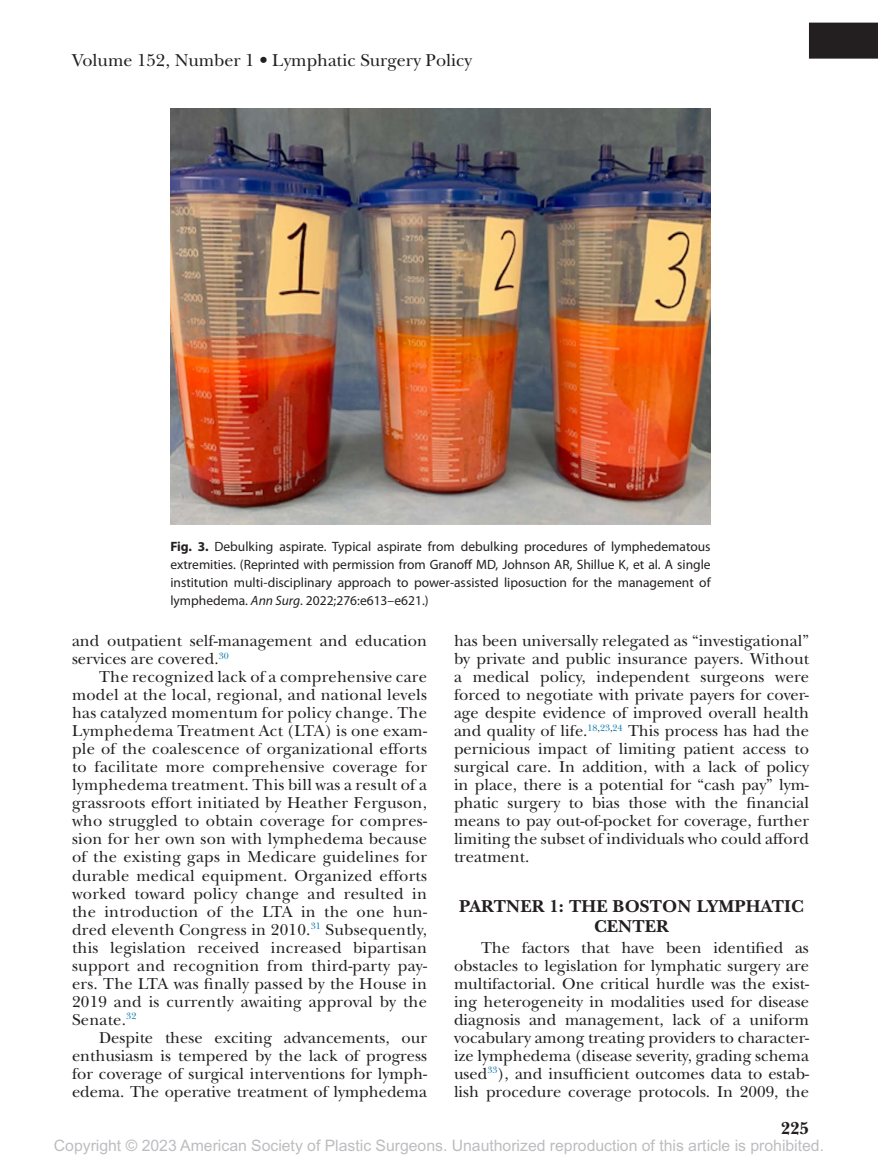
<style>
.page{position:relative;width:878px;height:1175px;background:#fff}
.page>*{position:absolute;margin:0;border:0;box-sizing:border-box;transform-origin:0 0}
.t1{font:18px "New Baskerville Std";color:#231f20}
.t2{font:700 18px/19.5px "New Baskerville Std";letter-spacing:.01em;color:#231f20;text-align:center}
.t3{font:16.5px/18px "New Baskerville Std";color:#231f20;text-align:justify}
.t4{font:15.75px "Arial MT Std";color:#bcbdc0}
.t5{font:13.5px/18px "Myriad Pro";color:#231f20;text-align:justify}
.s1{font-weight:700}
.s2{font-style:italic}
</style>
<div class="page">
<div style="left:808px;top:23px;width:70px;height:36px;background:#231f20"></div>
<img style="left:170px;top:108px;width:540px;height:416px">
<p class="t1" style="left:72px;top:50px;width:401px">Volume 152, Number 1 • Lymphatic Surgery Policy</p>
<p class="t5" style="left:170px;top:537px;width:542px"><span class="s1">Fig. 3.</span> Debulking aspirate. Typical aspirate from debulking procedures of lymphedematous extremities. (Reprinted with permission from Granoff MD, Johnson AR, Shillue K, et al. A single institution multi-disciplinary approach to power-assisted liposuction for the management of lymphedema. <span class="s2">Ann Surg</span>. 2022;276:e613–e621.)</p>
<p class="t3" style="left:72px;top:632px;width:356px">and outpatient self-management and education services are covered.<sup>30</sup></p>
<p class="t3" style="left:72px;top:668px;width:356px;text-indent:27px">The recognized lack of a comprehensive care model at the local, regional, and national levels has catalyzed momentum for policy change. The Lymphedema Treatment Act (LTA) is one exam&shy;ple of the coalescence of organizational efforts to facilitate more comprehensive coverage for lymphedema treatment. This bill was a result of a grassroots effort initiated by Heather Ferguson, who struggled to obtain coverage for compres&shy;sion for her own son with lymphedema because of the existing gaps in Medicare guidelines for durable medical equipment. Organized efforts worked toward policy change and resulted in the introduction of the LTA in the one hun&shy;dred eleventh Congress in 2010.<sup>31</sup> Subsequently, this legislation received increased bipartisan support and recognition from third-party pay&shy;ers. The LTA was finally passed by the House in 2019 and is currently awaiting approval by the Senate.<sup>32</sup></p>
<p class="t3" style="left:72px;top:1028px;width:356px;text-indent:27px">Despite these exciting advancements, our enthusiasm is tempered by the lack of progress for coverage of surgical interventions for lymph&shy;edema. The operative treatment of lymphedema</p>
<p class="t3" style="left:454px;top:632px;width:356px">has been universally relegated as “investigational” by private and public insurance payers. Without a medical policy, independent surgeons were forced to negotiate with private payers for cover&shy;age despite evidence of improved overall health and quality of life.<sup>18</sup><sup>,</sup><sup>23</sup><sup>,</sup><sup>24</sup> This process has had the pernicious impact of limiting patient access to surgical care. In addition, with a lack of policy in place, there is a potential for “cash pay” lym&shy;phatic surgery to bias those with the financial means to pay out-of-pocket for coverage, further limiting the subset of individuals who could afford treatment.</p>
<p class="t2" style="left:459px;top:896px;width:346px">PARTNER 1: THE BOSTON LYMPHATIC<br>CENTER</p>
<p class="t3" style="left:454px;top:938px;width:356px;text-indent:27px">The factors that have been identified as obstacles to legislation for lymphatic surgery are multifactorial. One critical hurdle was the exist&shy;ing heterogeneity in modalities used for disease diagnosis and management, lack of a uniform vocabulary among treating providers to character&shy;ize lymphedema (disease severity, grading schema used<sup>33</sup>), and insufficient outcomes data to estab&shy;lish procedure coverage protocols. In 2009, the</p>
<p class="t2" style="left:780px;top:1119px;width:30px">225</p>
<p class="t4" style="left:54px;top:1136px;width:771px">Copyright © 2023 American Society of Plastic Surgeons. Unauthorized reproduction of this article is prohibited.</p>
</div>
